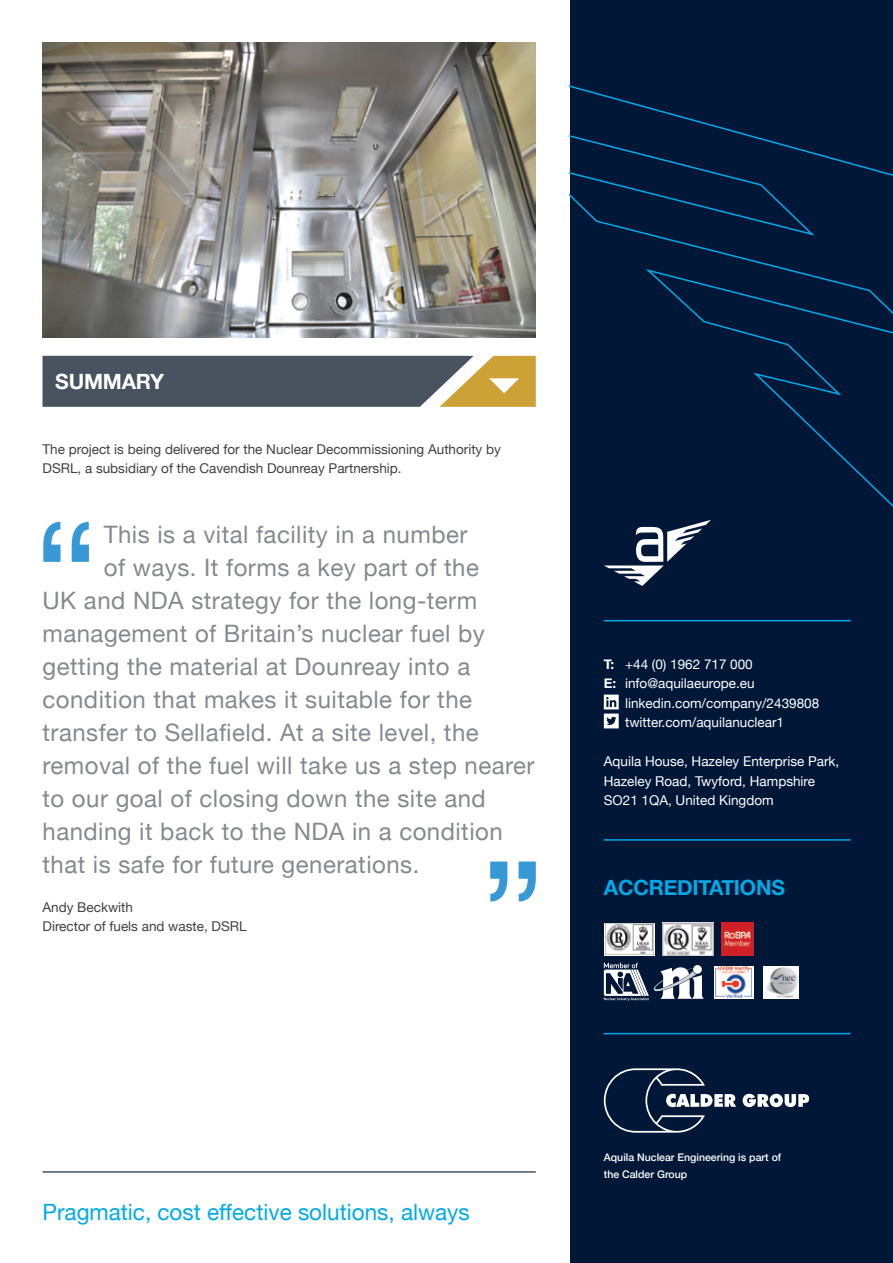
<style>
.page{position:relative;width:893px;height:1263px;background:#fff}
.page>*{position:absolute;margin:0;border:0;box-sizing:border-box;transform-origin:0 0}
.t1{font:24px "Helvetica Neue";letter-spacing:.02em;color:#878990}
.t2{font:22.5px "Helvetica Neue";color:#00aae7}
.t3{font:700 21px "Helvetica Neue";letter-spacing:-.01em;color:#00aae7}
.t4{font:700 21px "Helvetica Neue";letter-spacing:-.01em;color:#fff}
.t5{font:13.5px/19.5px "Helvetica Neue";color:#fff}
.t6{font:13.5px/19.5px "Helvetica Neue";color:#414042}
.t7{font:500 10.5px/17.1px "Helvetica Neue";color:#fff}
.s1{font-weight:700}
</style>
<div class="page">
<div style="left:570px;top:0;width:323px;height:1263px;background:#001738"></div>
<svg style="left:570px;top:85px;width:323px;height:537px"></svg>
<svg style="left:604px;top:1068px;width:132px;height:65px"></svg>
<svg style="left:743px;top:1094px;width:66px;height:13px"></svg>
<svg style="left:604px;top:520px;width:107px;height:66px"></svg>
<svg style="left:604px;top:694px;width:15px;height:34px"></svg>
<hr style="left:604px;top:620px;width:246px;height:1px;background:#00aae7">
<hr style="left:604px;top:1033px;width:246px;height:1px;background:#00aae7">
<svg style="left:604px;top:923px;width:51px;height:32px"></svg>
<img style="left:605px;top:924px;width:49px;height:30px">
<img style="left:721px;top:923px;width:33px;height:32px">
<img style="left:662px;top:923px;width:51px;height:32px">
<img style="left:763px;top:966px;width:36px;height:33px">
<svg style="left:714px;top:966px;width:40px;height:33px"></svg>
<img style="left:716px;top:966px;width:36px;height:33px">
<hr style="left:604px;top:839px;width:246px;height:2px;background:#00aae7">
<svg style="left:604px;top:962px;width:100px;height:39px"></svg>
<hr style="left:43px;top:1171px;width:493px;height:1px;background:#001738">
<img style="left:43px;top:43px;width:493px;height:294px">
<svg style="left:43px;top:356px;width:493px;height:51px;background:#636561"></svg>
<svg style="left:43px;top:522px;width:46px;height:40px"></svg>
<svg style="left:490px;top:861px;width:46px;height:40px"></svg>
<p class="t4" style="left:55px;top:365px;width:110px">SUMMARY</p>
<p class="t6" style="left:43px;top:440px;width:460px">The project is being delivered for the Nuclear Decommissioning Authority by<br>DSRL, a subsidiary of the Cavendish Dounreay Partnership.</p>
<p class="t1" style="left:104px;top:517px;width:365px">This is a vital facility in a number</p>
<p class="t1" style="left:104px;top:550px;width:377px">of ways. It forms a key part of the</p>
<p class="t1" style="left:43px;top:583px;width:436px">UK and NDA strategy for the long-term</p>
<p class="t1" style="left:43px;top:616px;width:444px">management of Britain’s nuclear fuel by</p>
<p class="t1" style="left:43px;top:649px;width:429px">getting the material at Dounreay into a</p>
<p class="t1" style="left:43px;top:682px;width:431px">condition that makes it suitable for the</p>
<p class="t1" style="left:43px;top:715px;width:438px">transfer to Sellafield. At a site level, the</p>
<p class="t1" style="left:43px;top:748px;width:494px">removal of the fuel will take us a step nearer</p>
<p class="t1" style="left:43px;top:781px;width:445px">to our goal of closing down the site and</p>
<p class="t1" style="left:43px;top:814px;width:462px">handing it back to the NDA in a condition</p>
<p class="t1" style="left:43px;top:847px;width:378px">that is safe for future generations.</p>
<p class="t6" style="left:43px;top:898px;width:206px">Andy Beckwith<br>Director of fuels and waste, DSRL</p>
<p class="t5" style="left:604px;top:655px;width:150px"><span class="s1">T:</span> +44 (0) 1962 717 000</p>
<p class="t5" style="left:604px;top:674px;width:152px"><span class="s1">E:</span> info@aquilaeurope.eu</p>
<p class="t5" style="left:625px;top:694px;width:196px">linkedin.com/company/2439808</p>
<p class="t5" style="left:625px;top:713px;width:161px">twitter.com/aquilanuclear1</p>
<p class="t5" style="left:604px;top:752px;width:237px">Aquila House, Hazeley Enterprise Park,<br>Hazeley Road, Twyford, Hampshire<br>SO21 1QA, United Kingdom</p>
<p class="t3" style="left:604px;top:871px;width:183px">ACCREDITATIONS</p>
<p class="t2" style="left:43px;top:1195px;width:429px">Pragmatic, cost effective solutions, always</p>
<p class="t7" style="left:604px;top:1148px;width:179px">Aquila Nuclear Engineering is part of the Calder Group</p>
</div>
